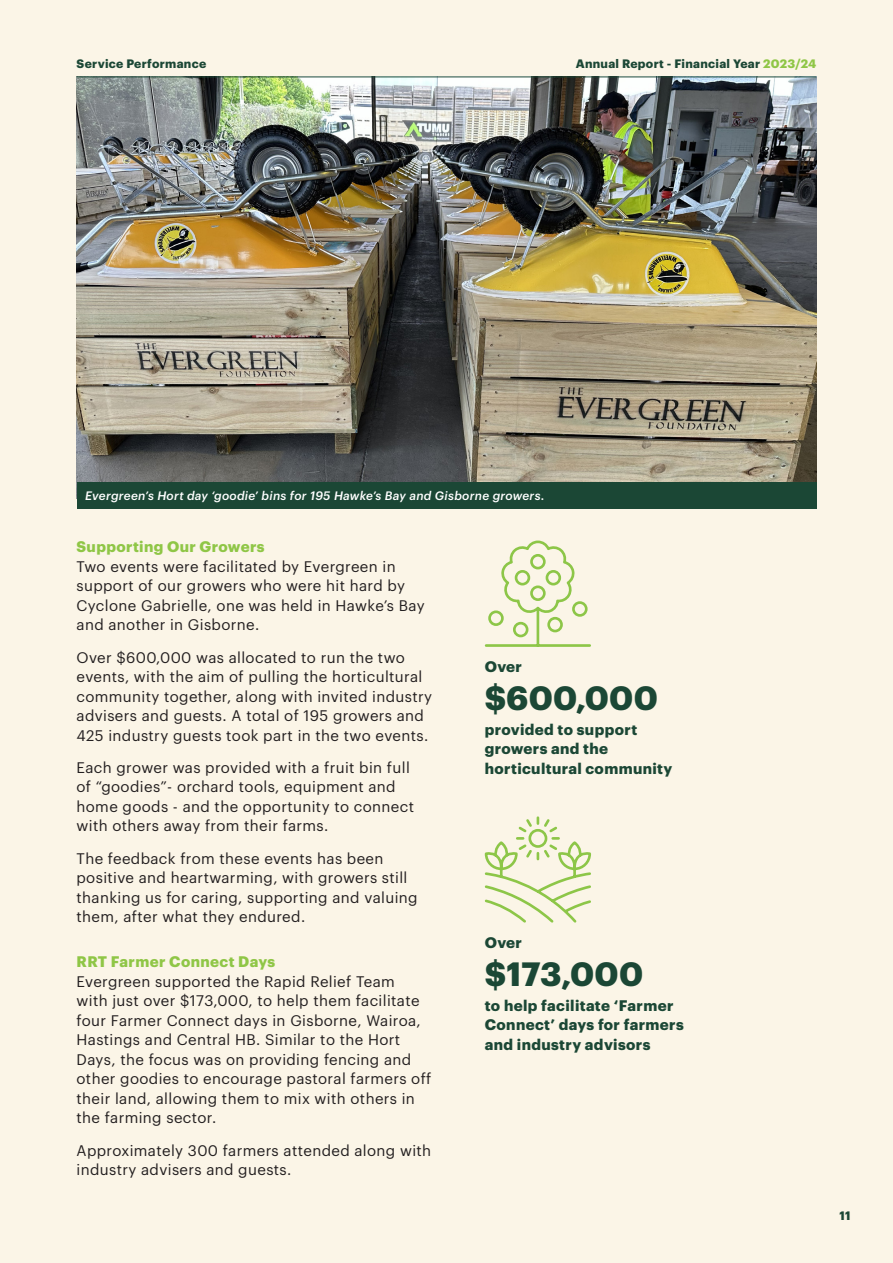
<style>
.page{position:relative;width:893px;height:1263px;background:#fbf5e7}
.page>*{position:absolute;margin:0;border:0;box-sizing:border-box;transform-origin:0 0}
.Fact_Number{font:700 33px "Graphik";letter-spacing:.01em;color:#1b4735}
.Body_Space_After{font:15px/19.5px "Graphik";letter-spacing:.025em;color:#231f20}
.Fact_Text{font:700 15px/19.5px "Graphik";letter-spacing:.025em;color:#1b4735}
.Body_Bold_Space_Before{font:700 15px "Graphik";letter-spacing:.025em;color:#8fc646}
.t1{font:italic 500 12px "Graphik";letter-spacing:.025em;color:#fff}
.Body_Bold_Space_Before-2{font:700 12px "Graphik";letter-spacing:.025em;color:#1b4735}
.s1{color:#8fc646}
</style>
<div class="page">
<img style="left:77px;top:78px;width:739px;height:404px">
<div style="left:77px;top:482px;width:739px;height:27px;background:#1b4735"></div>
<svg style="left:485px;top:540px;width:106px;height:107px"></svg>
<svg style="left:485px;top:816px;width:106px;height:107px"></svg>
<hr style="left:77px;top:77px;width:739px;height:1px;background:#1b4735">
<p class="Body_Bold_Space_Before-2" style="left:77px;top:54px;width:131px">Service Performance</p>
<p class="Body_Bold_Space_Before-2" style="left:576px;top:54px;width:242px">Annual Report - Financial Year <span class="s1">2023/24</span></p>
<p class="t1" style="left:85px;top:486px;width:461px">Evergreen’s Hort day ‘goodie’ bins for 195 Hawke’s Bay and Gisborne growers.</p>
<p class="Body_Bold_Space_Before" style="left:77px;top:535px;width:189px">Supporting Our Growers</p>
<p class="Body_Space_After" style="left:77px;top:555px;width:350px">Two events were facilitated by Evergreen in support of our growers who were hit hard by Cyclone Gabrielle, one was held in Hawke’s Bay and another in Gisborne.</p>
<p class="Body_Space_After" style="left:77px;top:646px;width:357px">Over $600,000 was allocated to run the two events, with the aim of pulling the horticultural community together, along with invited industry advisers and guests. A total of 195 growers and 425 industry guests took part in the two events.</p>
<p class="Body_Space_After" style="left:77px;top:756px;width:339px">Each grower was provided with a fruit bin full of “goodies”- orchard tools, equipment and home goods - and the opportunity to connect with others away from their farms.</p>
<p class="Body_Space_After" style="left:77px;top:847px;width:343px">The feedback from these events has been positive and heartwarming, with growers still thanking us for caring, supporting and valuing them, after what they endured.</p>
<p class="Body_Bold_Space_Before" style="left:77px;top:950px;width:200px">RRT Farmer Connect Days</p>
<p class="Body_Space_After" style="left:77px;top:970px;width:356px">Evergreen supported the Rapid Relief Team<br>with just over $173,000, to help them facilitate four Farmer Connect days in Gisborne, Wairoa, Hastings and Central HB. Similar to the Hort Days, the focus was on providing fencing and other goodies to encourage pastoral farmers off their land, allowing them to mix with others in the farming sector.</p>
<p class="Body_Space_After" style="left:77px;top:1139px;width:356px">Approximately 300 farmers attended along with industry advisers and guests.</p>
<p class="Fact_Text" style="left:485px;top:655px;width:39px">Over</p>
<p class="Fact_Number" style="left:485px;top:672px;width:175px">$600,000</p>
<p class="Fact_Text" style="left:485px;top:718px;width:189px">provided to support growers and the horticultural community</p>
<p class="Fact_Text" style="left:485px;top:931px;width:39px">Over</p>
<p class="Fact_Number" style="left:485px;top:948px;width:160px">$173,000</p>
<p class="Fact_Text" style="left:485px;top:994px;width:201px">to help facilitate ‘Farmer<br>Connect’ days for farmers and industry advisors</p>
<p class="Body_Bold_Space_Before-2" style="left:839px;top:1207px;width:12px">11</p>
</div>
